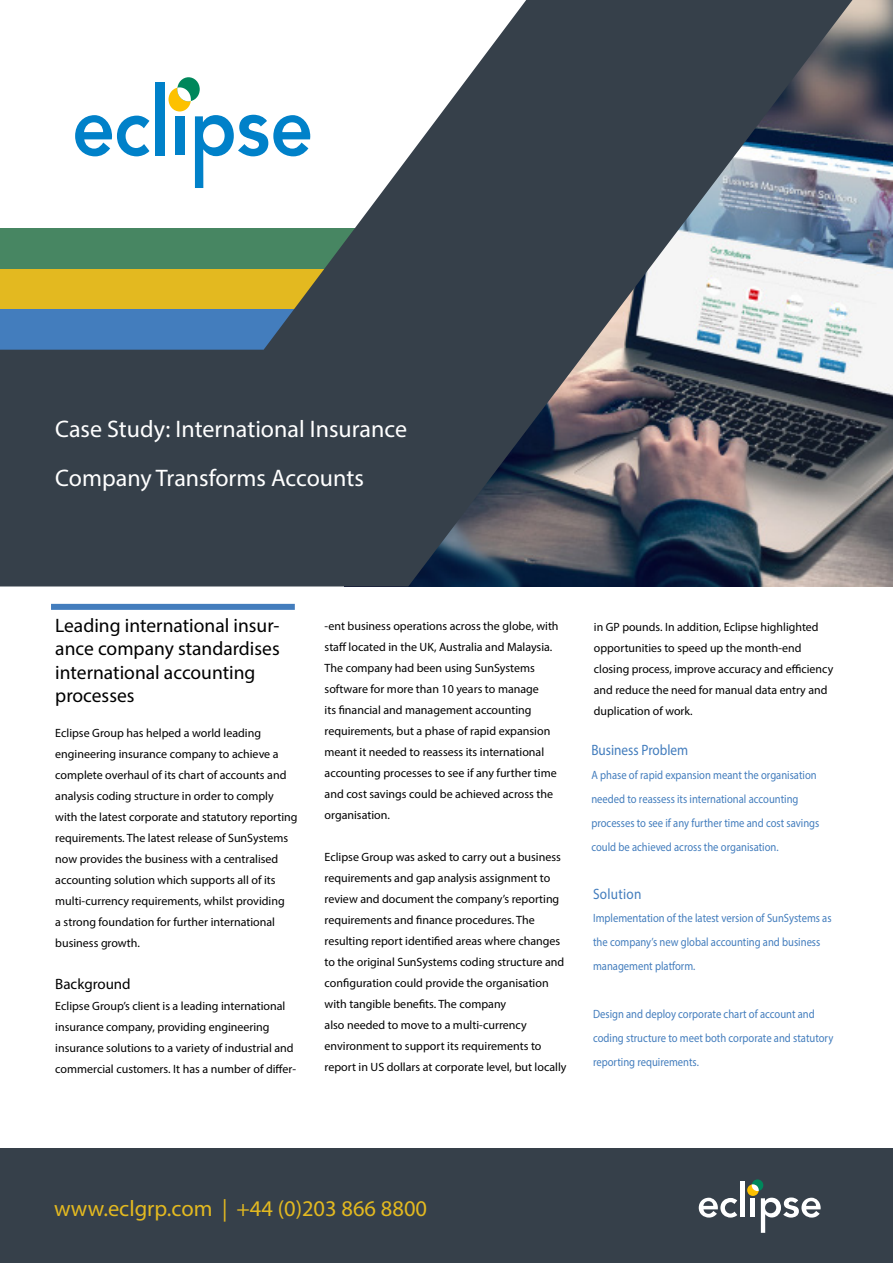
<style>
.page{position:relative;width:893px;height:1263px;background:#fff}
.page>*{position:absolute;margin:0;border:0;box-sizing:border-box;transform-origin:0 0}
.t1{font:24px "Myriad Pro";color:#fff}
.t2{font:22.5px "Myriad Pro";color:#e3b920}
.t3{font:19.5px/23.4px "Myriad Pro";color:#000}
.t4{font:15px "Myriad Pro";color:#437dbd;scale:.88 1}
.t5{font:15px "Myriad Pro";color:#000}
.t6{font:15px "Myriad Pro";letter-spacing:.02em;color:#437dbd;scale:.88 1}
.t7{font:12px/21px "Myriad Pro";color:#000}
.t8{font:12px/23.9px "Myriad Pro";color:#437dbd;scale:.88 1}
</style>
<div class="page">
<img style="left:852px;top:0;width:41px;height:586px">
<svg style="left:0;top:0;width:852px;height:586px;fill:#36404a"></svg>
<div style="left:51px;top:604px;width:244px;height:6px;background:#437dbd"></div>
<div style="left:0;top:1149px;width:893px;height:114px;background:#36404a"></div>
<div style="left:740px;top:1182px;width:5px;height:35px;background:#fff"></div>
<div style="left:750px;top:1198px;width:5px;height:19px;background:#fff"></div>
<svg style="left:761px;top:1197px;width:60px;height:36px"></svg>
<svg style="left:699px;top:1198px;width:38px;height:19px"></svg>
<div style="left:747px;top:1184px;width:12px;height:12px;background:#fdc100;border-radius:50%"></div>
<svg style="left:752px;top:1179px;width:11px;height:12px"></svg>
<div style="left:155px;top:82px;width:9px;height:73px;background:#0081c9"></div>
<div style="left:175px;top:116px;width:9px;height:39px;background:#0081c9"></div>
<svg style="left:195px;top:115px;width:115px;height:73px"></svg>
<svg style="left:75px;top:115px;width:74px;height:41px"></svg>
<div style="left:169px;top:87px;width:22px;height:24px;background:#fdc100;border-radius:50%"></div>
<div style="left:177px;top:77px;width:23px;height:24px;background:#00875b;border-radius:50%"></div>
<svg style="left:177px;top:87px;width:14px;height:14px"></svg>
<h1 class="t1" style="left:55px;top:414px;width:353px">Case Study: International Insurance</h1>
<h1 class="t1" style="left:55px;top:464px;width:310px">Company Transforms Accounts</h1>
<h3 class="t3" style="left:55px;top:613px;width:226px">Leading international insur&shy;ance company standardises international accounting processes</h3>
<p class="t7" style="left:55px;top:722px;width:244px">Eclipse Group has helped a world leading engineering insurance company to achieve a complete overhaul of its chart of accounts and analysis coding structure in order to comply with the latest corporate and statutory reporting requirements. The latest release of SunSystems now provides the business with a centralised accounting solution which supports all of its multi-currency requirements, whilst providing<br>a strong foundation for further international business growth.</p>
<p class="t5" style="left:55px;top:975px;width:77px">Background</p>
<p class="t7" style="left:55px;top:995px;width:242px">Eclipse Group’s client is a leading international insurance company, providing engineering insurance solutions to a variety of industrial and commercial customers. It has a number of differ-</p>
<p class="t7" style="left:325px;top:615px;width:236px">-ent business operations across the globe, with staff located in the UK, Australia and Malaysia.<br>The company had been using SunSystems software for more than 10 years to manage<br>its financial and management accounting requirements, but a phase of rapid expansion meant it needed to reassess its international accounting processes to see if any further time and cost savings could be achieved across the organisation.</p>
<p class="t7" style="left:325px;top:846px;width:243px">Eclipse Group was asked to carry out a business requirements and gap analysis assignment to review and document the company’s reporting requirements and finance procedures. The resulting report identified areas where changes to the original SunSystems coding structure and configuration could provide the organisation with tangible benefits. The company<br>also needed to move to a multi-currency environment to support its requirements to report in US dollars at corporate level, but locally</p>
<p class="t7" style="left:594px;top:616px;width:241px">in GP pounds. In addition, Eclipse highlighted opportunities to speed up the month-end closing process, improve accuracy and efficiency and reduce the need for manual data entry and duplication of work.</p>
<p class="t4" style="left:591px;top:741px;width:112px">Business Problem</p>
<p class="t8" style="left:591px;top:763px;width:261px">A phase of rapid expansion meant the organisation needed to reassess its international accounting processes to see if any further time and cost savings could be achieved across the organisation.</p>
<p class="t6" style="left:593px;top:884px;width:56px">Solution</p>
<p class="t8" style="left:593px;top:906px;width:273px">Implementation of the latest version of SunSystems as the company’s new global accounting and business management platform.</p>
<p class="t8" style="left:593px;top:1002px;width:275px">Design and deploy corporate chart of account and coding structure to meet both corporate and statutory reporting requirements.</p>
<h2 class="t2" style="left:54px;top:1195px;width:375px">www.eclgrp.com | +44 (0)203 866 8800</h2>
</div>
